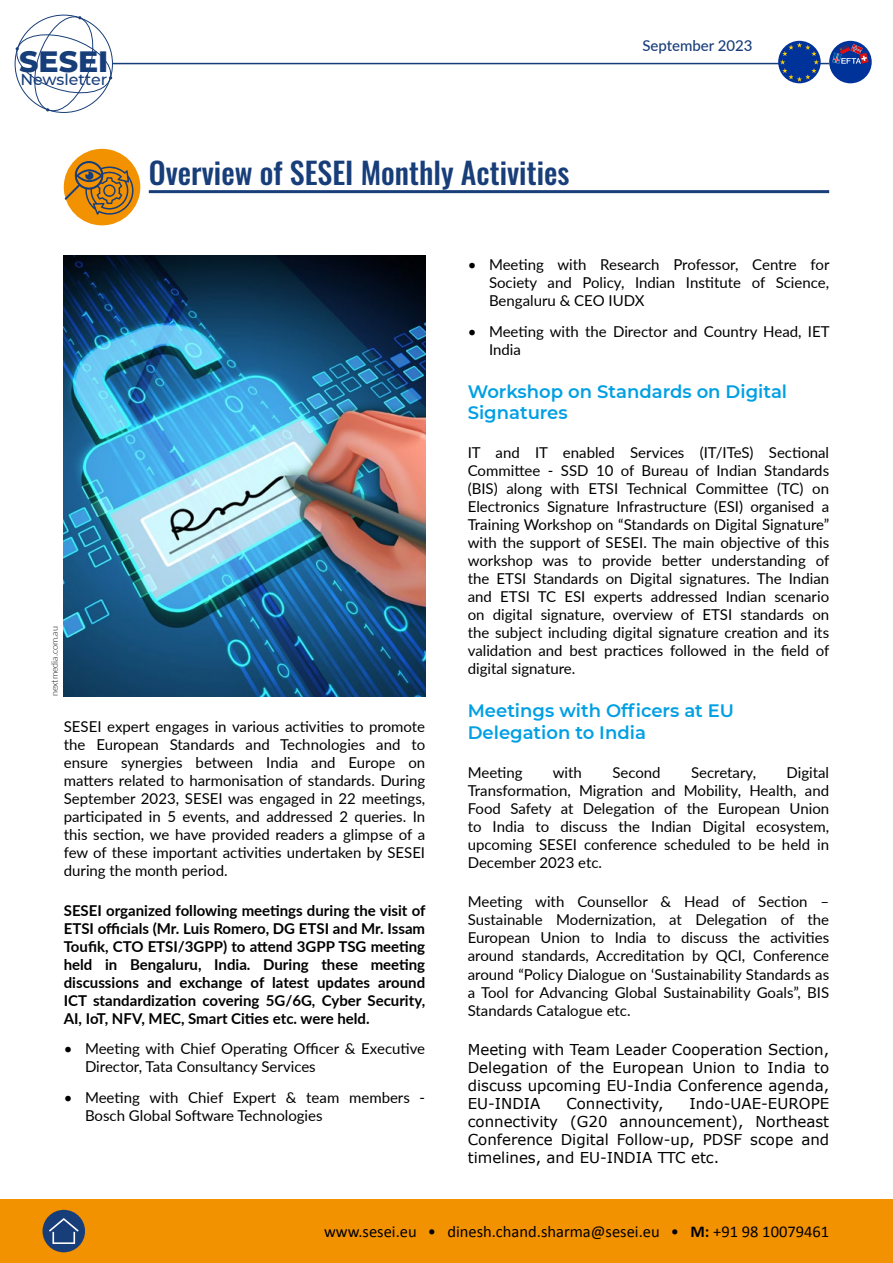
<style>
.page{position:relative;width:893px;height:1263px;background:#fff}
.page>*{position:absolute;margin:0;border:0;box-sizing:border-box;transform-origin:0 0}
.t1{font:500 30px "Oswald";color:#183e7a}
.t2{font:800 30px "Montserrat";color:#183e7a}
.t3{font:600 18px/21.6px "Montserrat";color:#009fe3}
.t4{font:16.5px "Calibri";color:#000}
.t5{font:500 15.75px "Montserrat";color:#183e7a}
.t6{font:15px/18px "Lato";color:#000;text-align:justify}
.t7{font:700 15px/18px "Lato";color:#000;text-align:justify}
.t8{font:15px/18px "Verdana";color:#000;text-align:justify}
.t9{font:500 15px "Lato";color:#183e7a}
.t10{font:300 9px "Lato";color:#000}
.s1{font-weight:700}
</style>
<div class="page">
<div style="left:0;top:1199px;width:893px;height:64px;background:#f39200"></div>
<hr style="left:113px;top:63px;width:716px;height:1px;background:#183e7a">
<svg style="left:778px;top:41px;width:43px;height:42px"></svg>
<svg style="left:780px;top:42px;width:39px;height:40px;background:#32589c"></svg>
<svg style="left:14px;top:14px;width:101px;height:99px"></svg>
<div style="left:43px;top:1210px;width:42px;height:42px;background:#183e7a;border-radius:50%"></div>
<svg style="left:49px;top:1218px;width:30px;height:26px"></svg>
<div style="left:829px;top:41px;width:43px;height:42px;background:#039;border-radius:50%"></div>
<svg style="left:832px;top:44px;width:37px;height:20px"></svg>
<hr style="left:149px;top:190px;width:680px;height:3px;background:#183e7a">
<div style="left:64px;top:149px;width:76px;height:76px;background:#f39200;border-radius:50%"></div>
<svg style="left:65px;top:161px;width:69px;height:56px"></svg>
<img style="left:64px;top:255px;width:361px;height:441px">
<h1 class="t2" style="left:19px;top:39px;width:91px">SESEI</h1>
<p class="t5" style="left:20px;top:68px;width:88px">Newsletter</p>
<h1 class="t1" style="left:149px;top:146px;width:422px">Overview of SESEI Monthly Activities</h1>
<p class="t9" style="left:642px;top:34px;width:112px">September 2023</p>
<p class="t10" style="left:48px;top:696px;width:72px;rotate:-90deg">nextmedia.com.au</p>
<p class="t6" style="left:64px;top:717px;width:363px">SESEI expert engages in various activities to promote the European Standards and Technologies and to ensure synergies between India and Europe on matters related to harmonisation of standards. During September 2023, SESEI was engaged in 22 meetings, participated in 5 events, and addressed 2 queries. In this section, we have provided readers a glimpse of a few of these important activities undertaken by SESEI during the month period.</p>
<p class="t7" style="left:64px;top:900px;width:363px">SESEI organized following meetings during the visit of ETSI officials (Mr. Luis Romero, DG ETSI and Mr. Issam Toufik, CTO ETSI/3GPP) to attend 3GPP TSG meeting held in Bengaluru, India. During these meeting discussions and exchange of latest updates around ICT standardization covering 5G/6G, Cyber Security, AI, IoT, NFV, MEC, Smart Cities etc. were held.</p>
<p class="t6" style="left:85px;top:1039px;width:342px;text-indent:-21px">• Meeting with Chief Operating Officer &amp; Executive<br>Director, Tata Consultancy Services</p>
<p class="t6" style="left:85px;top:1088px;width:342px;text-indent:-21px">• Meeting with Chief Expert &amp; team members -<br>Bosch Global Software Technologies</p>
<p class="t6" style="left:489px;top:255px;width:342px;text-indent:-21px">• Meeting with Research Professor, Centre for Society and Policy, Indian Institute of Science, Bengaluru &amp; CEO IUDX</p>
<p class="t6" style="left:489px;top:322px;width:342px;text-indent:-21px">• Meeting with the Director and Country Head, IET<br>India</p>
<p class="t3" style="left:468px;top:380px;width:321px">Workshop on Standards on Digital<br>Signatures</p>
<p class="t6" style="left:468px;top:443px;width:363px">IT and IT enabled Services (IT/ITeS) Sectional Committee - SSD 10 of Bureau of Indian Standards (BIS) along with ETSI Technical Committee (TC) on Electronics Signature Infrastructure (ESI) organised a Training Workshop on “Standards on Digital Signature” with the support of SESEI. The main objective of this workshop was to provide better understanding of the ETSI Standards on Digital signatures. The Indian and ETSI TC ESI experts addressed Indian scenario on digital signature, overview of ETSI standards on the subject including digital signature creation and its validation and best practices followed in the field of digital signature.</p>
<p class="t3" style="left:468px;top:699px;width:268px">Meetings with Officers at EU<br>Delegation to India</p>
<p class="t6" style="left:468px;top:763px;width:56px">Meeting</p>
<p class="t6" style="left:553px;top:763px;width:31px">with</p>
<p class="t6" style="left:612px;top:763px;width:50px">Second</p>
<p class="t6" style="left:691px;top:763px;width:67px">Secretary,</p>
<p class="t6" style="left:468px;top:763px;width:363px;text-indent:319px">Digital Transformation, Migration and Mobility, Health, and Food Safety at Delegation of the European Union to India to discuss the Indian Digital ecosystem, upcoming SESEI conference scheduled to be held in December 2023 etc.</p>
<p class="t6" style="left:468px;top:892px;width:363px">Meeting with Counsellor &amp; Head of Section – Sustainable Modernization, at Delegation of the European Union to India to discuss the activities around standards, Accreditation by QCI, Conference around “Policy Dialogue on ‘Sustainability Standards as a Tool for Advancing Global Sustainability Goals”, BIS Standards Catalogue etc.</p>
<p class="t8" style="left:468px;top:1040px;width:363px">Meeting with Team Leader Cooperation Section, Delegation of the European Union to India to discuss upcoming EU-India Conference agenda, EU-INDIA</p>
<p class="t8" style="left:468px;top:1094px;width:363px;text-indent:222px">Indo-UAE-EUROPE connectivity (G20 announcement), Northeast Conference Digital Follow-up, PDSF scope and timelines, and EU-INDIA TTC etc.</p>
<p class="t8" style="left:566px;top:1094px;width:99px">Connectivity,</p>
<p class="t4" style="left:324px;top:1221px;width:507px">www.sesei.eu • dinesh.chand.sharma@sesei.eu • <span class="s1">M:</span> +91 98 10079461</p>
</div>
